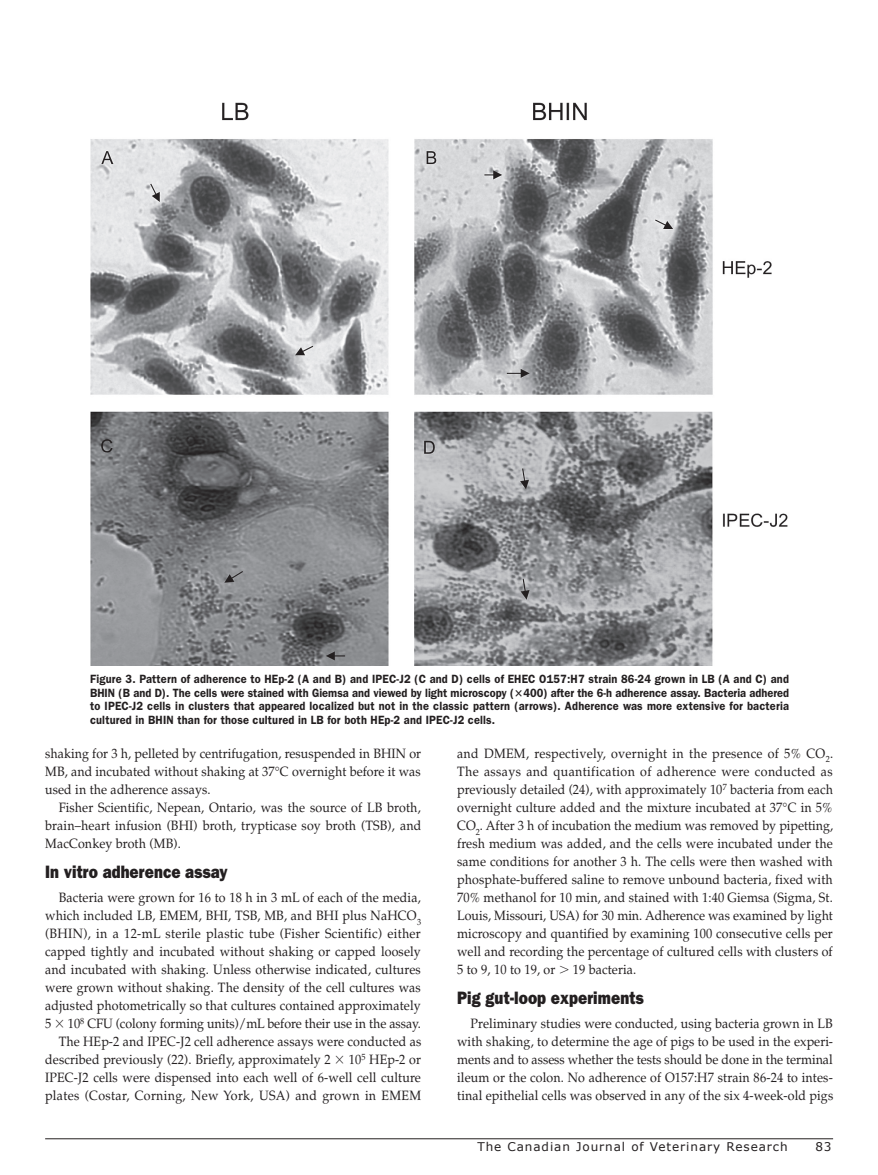
<style>
.page{position:relative;width:878px;height:1175px;background:#fff}
.page>*{position:absolute;margin:0;border:0;box-sizing:border-box;transform-origin:0 0}
.t1{font:800 18px "Franklin Gothic";letter-spacing:.005em;color:#231f20;scale:.85 1}
.t2{font:13.5px/18px "Palatino";letter-spacing:.01em;color:#231f20;text-align:justify;scale:.92 1}
.t3{font:600 12px/13.5px "Franklin Gothic";letter-spacing:.015em;color:#231f20;text-align:justify;scale:.92 1}
.t4{font:12px "Verdana";letter-spacing:.075em;color:#231f20}
.s1{font-family:"Mathematical Pi Four";font-weight:400}
.s2{font-family:"Mathematical Pi One"}
</style>
<div class="page">
<hr style="left:45px;top:1138px;width:788px;height:1px;background:#231f20">
<img style="left:90px;top:102px;width:698px;height:563px">
<p class="t3" style="left:90px;top:672px;width:761px">Figure 3. Pattern of adherence to HEp-2 (A and B) and IPEC-J2 (C and D) cells of EHEC O157:H7 strain 86-24 grown in LB (A and C) and BHIN (B and D). The cells were stained with Giemsa and viewed by light microscopy (<span class="s1">3</span>400) after the 6-h adherence assay. Bacteria adhered to IPEC-J2 cells in clusters that appeared localized but not in the classic pattern (arrows). Adherence was more extensive for bacteria cultured in BHIN than for those cultured in LB for both HEp-2 and IPEC-J2 cells.</p>
<p class="t2" style="left:45px;top:744px;width:410px">shaking for 3 h, pelleted by centrifugation, resuspended in BHIN or MB, and incubated without shaking at 37°C overnight before it was used in the adherence assays.</p>
<p class="t2" style="left:45px;top:798px;width:410px;text-indent:14px">Fisher Scientific, Nepean, Ontario, was the source of LB broth, brain–heart infusion (BHI) broth, trypticase soy broth (TSB), and MacConkey broth (MB).</p>
<h1 class="t1" style="left:45px;top:861px;width:216px">In vitro adherence assay</h1>
<p class="t2" style="left:45px;top:888px;width:410px;text-align:right">Bacteria were grown for 16 to 18 h in 3 mL of each of the media, which included LB, EMEM, BHI, TSB, MB, and BHI plus NaHCO<sub>3 </sub>(BHIN), in a 12-mL sterile plastic tube (Fisher Scientific) either capped tightly and incubated without shaking or capped loosely and incubated with shaking. Unless otherwise indicated, cultures were grown without shaking. The density of the cell cultures was adjusted photometrically so that cultures contained approximately 5 <span class="s2">3</span> 10<sup>8</sup> CFU (colony forming units)/mL before their use in the assay.<br>The HEp-2 and IPEC-J2 cell adherence assays were conducted as described previously (22). Briefly, approximately 2 <span class="s2">3</span> 10<sup>5</sup> HEp-2 or IPEC-J2 cells were dispensed into each well of 6-well cell culture plates (Costar, Corning, New York, USA) and grown in EMEM</p>
<p class="t2" style="left:457px;top:744px;width:410px">and DMEM, respectively, overnight in the presence of 5% CO<sub>2</sub>.<br>The assays and quantification of adherence were conducted as previously detailed (24), with approximately 10<sup>7</sup> bacteria from each overnight culture added and the mixture incubated at 37°C in 5% CO<sub>2</sub>. After 3 h of incubation the medium was removed by pipetting, fresh medium was added, and the cells were incubated under the same conditions for another 3 h. The cells were then washed with phosphate-buffered saline to remove unbound bacteria, fixed with 70% methanol for 10 min, and stained with 1:40 Giemsa (Sigma, St.<br>Louis, Missouri, USA) for 30 min. Adherence was examined by light microscopy and quantified by examining 100 consecutive cells per well and recording the percentage of cultured cells with clusters of 5 to 9, 10 to 19, or <span class="s2">.</span> 19 bacteria.</p>
<h1 class="t1" style="left:457px;top:987px;width:221px">Pig gut-loop experiments</h1>
<p class="t2" style="left:457px;top:1014px;width:410px;text-indent:14px">Preliminary studies were conducted, using bacteria grown in LB with shaking, to determine the age of pigs to be used in the experi&shy;ments and to assess whether the tests should be done in the terminal ileum or the colon. No adherence of O157:H7 strain 86-24 to intes&shy;tinal epithelial cells was observed in any of the six 4-week-old pigs</p>
<p class="t4" style="left:477px;top:1139px;width:312px">The Canadian Journal of Veterinary Research</p>
<p class="t4" style="left:815px;top:1139px;width:18px">83</p>
</div>
